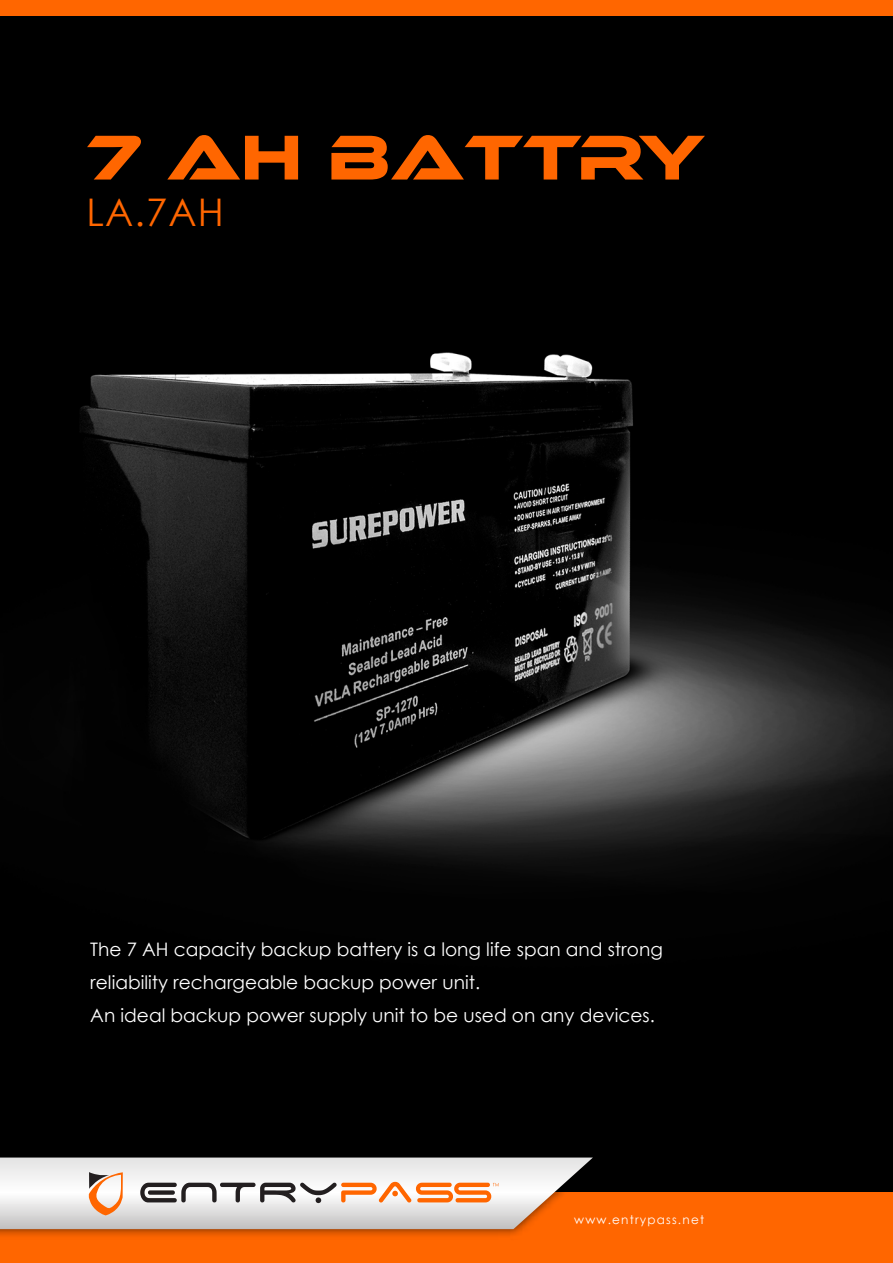
<style>
.page{position:relative;width:893px;height:1263px;background:#fff}
.page>*{position:absolute;margin:0;border:0;box-sizing:border-box;transform-origin:0 0}
.t1{font:65.4px "Ethnocentric Rg";color:#f60}
.t2{font:38.1px "Century Gothic";color:#f60}
.t3{font:18.6px/33px "Century Gothic";color:#fff}
.t4{font:12px "Century Gothic";letter-spacing:.1em;color:#fff}
</style>
<div class="page">
<div style="left:0;top:16px;width:893px;height:1220px;background:#000"></div>
<img style="left:80px;top:352px;width:813px;height:522px">
<div style="left:1px;top:1px;width:892px;height:15px;background:#f60"></div>
<div style="left:0;top:1193px;width:893px;height:70px;background:#f60"></div>
<img style="left:0;top:1192px;width:608px;height:44px">
<svg style="left:0;top:1157px;width:593px;height:72px;background:#dbccc3"></svg>
<p class="t1" style="left:86px;top:118px;width:621px">7 AH Battry</p>
<p class="t2" style="left:86px;top:185px;width:139px">LA.7AH</p>
<p class="t3" style="left:90px;top:932px;width:574px">The 7 AH capacity backup battery is a long life span and strong reliability rechargeable backup power unit.<br>An ideal backup power supply unit to be used on any devices.</p>
<p class="t4" style="left:574px;top:1211px;width:131px">www.entrypass.net</p>
</div>
